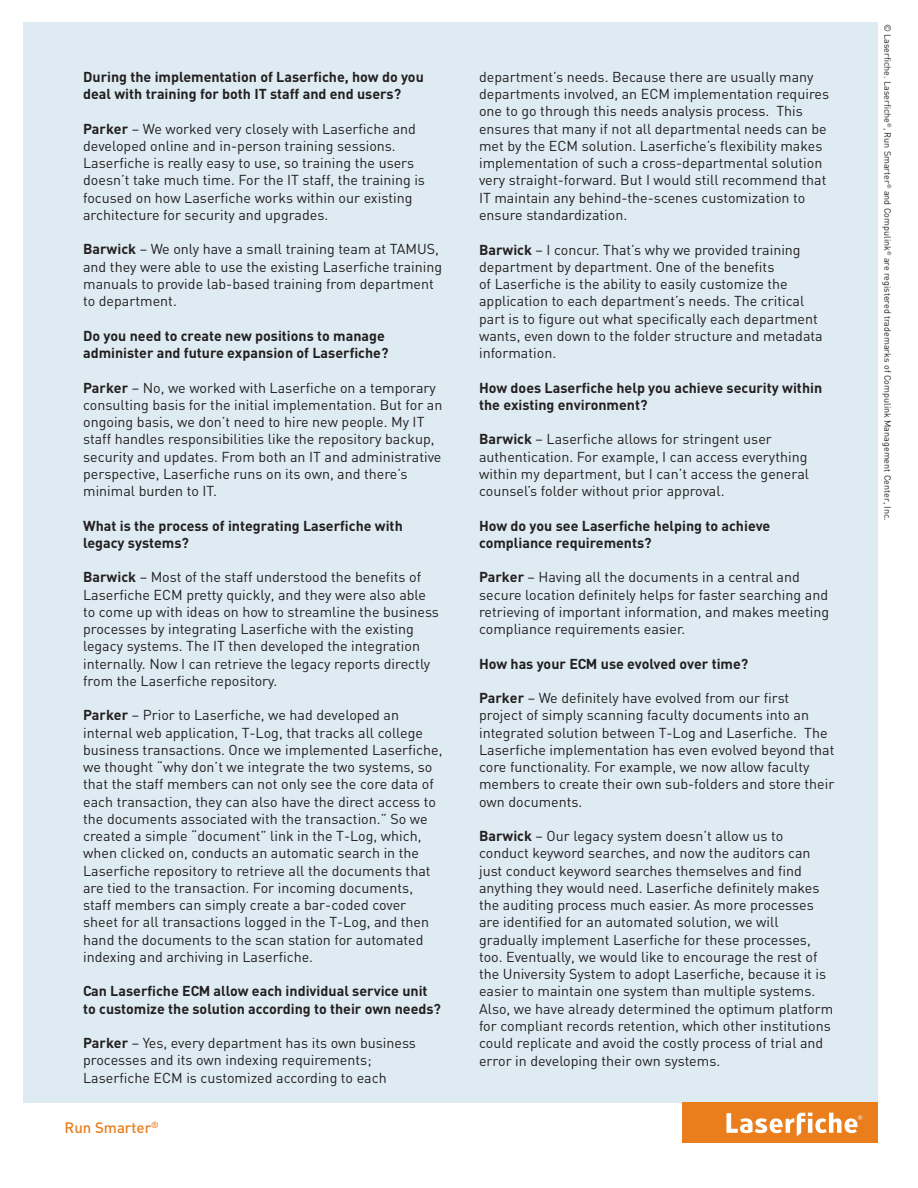
<style>
.page{position:relative;width:918px;height:1188px;background:#fff}
.page>*{position:absolute;margin:0;border:0;box-sizing:border-box;transform-origin:0 0}
.t1{font:500 15px "DIN";color:#ea7e1d}
.t2{font:14.25px/17.2px "DIN";color:#231f20}
.t3{font:700 14.25px/17.2px "DIN";color:#231f20}
.t4{font:9px "DIN";color:#231f20}
.s1{font-weight:700}
</style>
<div class="page">
<div style="left:24px;top:22px;width:854px;height:1081px;background:#deebf2"></div>
<div style="left:682px;top:1103px;width:196px;height:40px;background:#ea7e1d"></div>
<svg style="left:726px;top:1113px;width:136px;height:23px"></svg>
<p class="t3" style="left:83px;top:68px;width:342px">During the implementation of Laserfiche, how do you deal with training for both IT staff and end users?</p>
<p class="t2" style="left:83px;top:120px;width:343px"><span class="s1">Parker</span> – We worked very closely with Laserfiche and developed online and in-person training sessions.<br>Laserfiche is really easy to use, so training the users doesn’t take much time. For the IT staff, the training is focused on how Laserfiche works within our existing architecture for security and upgrades.</p>
<p class="t2" style="left:83px;top:240px;width:361px"><span class="s1">Barwick</span> – We only have a small training team at TAMUS, and they were able to use the existing Laserfiche training manuals to provide lab-based training from department to department.</p>
<p class="t3" style="left:83px;top:326px;width:307px">Do you need to create new positions to manage administer and future expansion of Laserfiche?</p>
<p class="t2" style="left:83px;top:378px;width:361px"><span class="s1">Parker</span> – No, we worked with Laserfiche on a temporary consulting basis for the initial implementation. But for an ongoing basis, we don’t need to hire new people. My IT staff handles responsibilities like the repository backup, security and updates. From both an IT and administrative perspective, Laserfiche runs on its own, and there’s minimal burden to IT.</p>
<p class="t3" style="left:83px;top:516px;width:321px">What is the process of integrating Laserfiche with legacy systems?</p>
<p class="t2" style="left:83px;top:568px;width:357px"><span class="s1">Barwick</span> – Most of the staff understood the benefits of Laserfiche ECM pretty quickly, and they were also able to come up with ideas on how to streamline the business processes by integrating Laserfiche with the existing legacy systems. The IT then developed the integration internally. Now I can retrieve the legacy reports directly from the Laserfiche repository.</p>
<p class="t2" style="left:83px;top:706px;width:361px"><span class="s1">Parker</span> – Prior to Laserfiche, we had developed an internal web application, T-Log, that tracks all college business transactions. Once we implemented Laserfiche, we thought “why don’t we integrate the two systems, so that the staff members can not only see the core data of each transaction, they can also have the direct access to the documents associated with the transaction.” So we created a simple “document” link in the T-Log, which, when clicked on, conducts an automatic search in the Laserfiche repository to retrieve all the documents that are tied to the transaction. For incoming documents, staff members can simply create a bar-coded cover sheet for all transactions logged in the T-Log, and then hand the documents to the scan station for automated indexing and archiving in Laserfiche.</p>
<p class="t3" style="left:83px;top:982px;width:359px">Can Laserfiche ECM allow each individual service unit to customize the solution according to their own needs?</p>
<p class="t2" style="left:83px;top:1034px;width:334px"><span class="s1">Parker</span> – Yes, every department has its own business processes and its own indexing requirements;<br>Laserfiche ECM is customized according to each</p>
<p class="t1" style="left:65px;top:1118px;width:96px">Run Smarter<sup>®</sup></p>
<p class="t2" style="left:479px;top:68px;width:352px">department’s needs. Because there are usually many departments involved, an ECM implementation requires one to go through this needs analysis process. This ensures that many if not all departmental needs can be met by the ECM solution. Laserfiche’s flexibility makes implementation of such a cross-departmental solution very straight-forward. But I would still recommend that IT maintain any behind-the-scenes customization to ensure standardization.</p>
<p class="t2" style="left:479px;top:240px;width:345px"><span class="s1">Barwick</span> – I concur. That’s why we provided training department by department. One of the benefits<br>of Laserfiche is the ability to easily customize the application to each department’s needs. The critical part is to figure out what specifically each department wants, even down to the folder structure and metadata information.</p>
<p class="t3" style="left:479px;top:378px;width:345px">How does Laserfiche help you achieve security within the existing environment?</p>
<p class="t2" style="left:479px;top:430px;width:331px"><span class="s1">Barwick</span> – Laserfiche allows for stringent user authentication. For example, I can access everything within my department, but I can’t access the general counsel’s folder without prior approval.</p>
<p class="t3" style="left:479px;top:516px;width:293px">How do you see Laserfiche helping to achieve compliance requirements?</p>
<p class="t2" style="left:479px;top:568px;width:352px"><span class="s1">Parker</span> – Having all the documents in a central and secure location definitely helps for faster searching and retrieving of important information, and makes meeting compliance requirements easier.</p>
<p class="t3" style="left:479px;top:654px;width:271px">How has your ECM use evolved over time?</p>
<p class="t2" style="left:479px;top:689px;width:357px"><span class="s1">Parker</span> – We definitely have evolved from our first project of simply scanning faculty documents into an integrated solution between T-Log and Laserfiche. The Laserfiche implementation has even evolved beyond that core functionality. For example, we now allow faculty members to create their own sub-folders and store their own documents.</p>
<p class="t2" style="left:479px;top:827px;width:356px"><span class="s1">Barwick</span> – Our legacy system doesn’t allow us to conduct keyword searches, and now the auditors can just conduct keyword searches themselves and find anything they would need. Laserfiche definitely makes the auditing process much easier. As more processes are identified for an automated solution, we will gradually implement Laserfiche for these processes, too. Eventually, we would like to encourage the rest of the University System to adopt Laserfiche, because it is easier to maintain one system than multiple systems.<br>Also, we have already determined the optimum platform for compliant records retention, which other institutions could replicate and avoid the costly process of trial and error in developing their own systems.</p>
<p class="t4" style="left:893px;top:24px;width:498px;rotate:90deg">© Laserfiche. Laserfiche<sup>®</sup>, Run Smarter<sup>®</sup> and Compulink<sup>®</sup> are registered trademarks of Compulink Management Center, Inc.</p>
</div>
